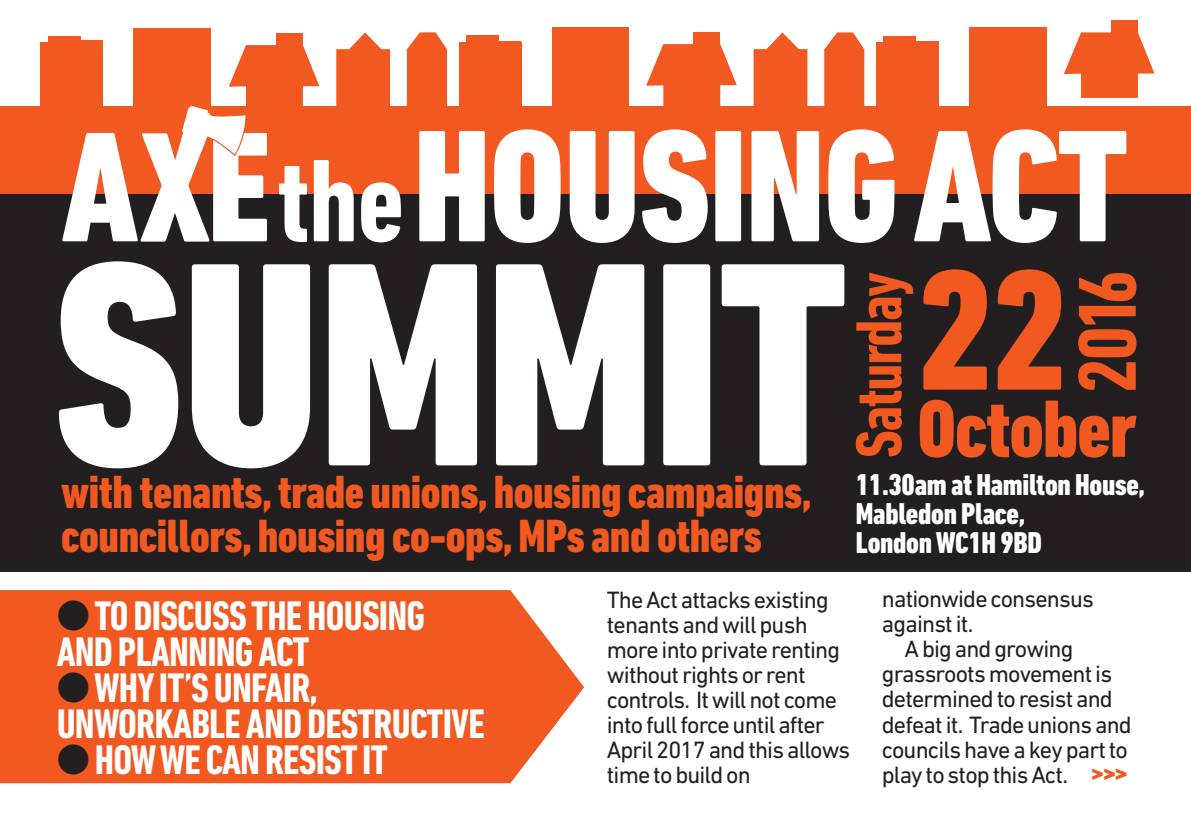
<style>
.page{position:relative;width:1191px;height:840px;background:#fff}
.page>*{position:absolute;margin:0;border:0;box-sizing:border-box;transform-origin:0 0}
.t1{font:800 condensed 295.4px "DIN Next LT Pro";letter-spacing:-.01em;color:#fff}
.t2{font:800 condensed 174.2px "DIN Next LT Pro";color:#f15921}
.t3{font:800 condensed 162px "DIN Next LT Pro";letter-spacing:-.01em;color:#fff}
.t4{font:700 condensed 83.6px "DIN Next LT Pro";color:#f15921}
.t5{font:800 condensed 82.6px "DIN Next LT Pro";letter-spacing:-.015em;color:#f15921}
.t6{font:700 condensed 66.2px "DIN Next LT Pro";letter-spacing:-.025em;color:#f15921}
.t7{font:800 condensed 47.4px/44.6px "DIN Next LT Pro";letter-spacing:-.01em;color:#f15921}
.t8{font:700 condensed 42px/36px "DIN Next LT Pro";letter-spacing:-.02em;color:#fff}
.t9{font:800 condensed 30.6px/29px "DIN Next LT Pro";letter-spacing:-.01em;color:#fff}
.t10{font:800 condensed 28px "DIN Next LT Pro";color:#f15921}
.t11{font:24px/25px "DIN Next LT Pro";letter-spacing:-.035em;color:#231f20}
.s1{font-size:159.2px}
.s2{font-weight:700;font-size:119.4px}
.s3{color:#231f20}
</style>
<div class="page">
<div style="left:0;top:106px;width:1191px;height:216px;background:#f15921"></div>
<div style="left:40px;top:42px;width:13px;height:67px;background:#f15921"></div>
<div style="left:48px;top:37px;width:32px;height:77px;background:#f15921"></div>
<div style="left:71px;top:41px;width:32px;height:71px;background:#f15921"></div>
<div style="left:134px;top:28px;width:77px;height:85px;background:#f15921"></div>
<div style="left:276px;top:33px;width:27px;height:38px;background:#f15921"></div>
<div style="left:459px;top:42px;width:62px;height:73px;background:#f15921"></div>
<div style="left:466px;top:36px;width:33px;height:12px;background:#f15921"></div>
<div style="left:488px;top:41px;width:33px;height:12px;background:#f15921"></div>
<div style="left:552px;top:27px;width:77px;height:88px;background:#f15921"></div>
<svg style="left:407px;top:32px;width:40px;height:74px;background:#f26531"></svg>
<div style="left:876px;top:42px;width:62px;height:73px;background:#f15921"></div>
<div style="left:883px;top:36px;width:33px;height:12px;background:#f15921"></div>
<div style="left:905px;top:41px;width:33px;height:12px;background:#f15921"></div>
<svg style="left:824px;top:32px;width:40px;height:74px;background:#f26632"></svg>
<svg style="left:336px;top:32px;width:54px;height:74px"></svg>
<svg style="left:753px;top:32px;width:54px;height:74px"></svg>
<div style="left:969px;top:27px;width:77px;height:85px;background:#f15921"></div>
<div style="left:1111px;top:21px;width:26px;height:37px;background:#f15921"></div>
<svg style="left:1064px;top:32px;width:90px;height:66px"></svg>
<div style="left:693px;top:32px;width:27px;height:38px;background:#f15921"></div>
<svg style="left:646px;top:44px;width:91px;height:62px"></svg>
<div style="left:0;top:193px;width:1191px;height:378px;background:#231f20"></div>
<div style="left:0;top:590px;width:584px;height:192px;background:#f15921"></div>
<svg style="left:140px;top:45px;width:179px;height:196px"></svg>
<h3 class="t3" style="left:61px;top:131px;width:1068px"><span class="s1">A E</span><span class="s2">the</span>HOUSINGACT</h3>
<h1 class="t1" style="left:53px;top:264px;width:797px">SUMMIT</h1>
<h3 class="t7" style="left:61px;top:473px;width:752px">with tenants,trade unions, housing campaigns, councillors, housing co-ops,MPs and others</h3>
<h2 class="t2" style="left:917px;top:271px;width:152px">22</h2>
<h3 class="t6" style="left:856px;top:458px;width:188px;rotate:-90deg">Saturday</h3>
<h3 class="t4" style="left:1078px;top:393px;width:125px;rotate:-90deg">2016</h3>
<h3 class="t5" style="left:917px;top:400px;width:221px">October</h3>
<p class="t9" style="left:856px;top:472px;width:291px">11.30amat Hamilton House,<br>Mabledon Place,<br>LondonWC1H 9BD</p>
<h3 class="t8" style="left:57px;top:600px;width:370px"><span class="s3">●</span>TO DISCUSS THE HOUSING<br>AND PLANNING ACT</h3>
<h3 class="t8" style="left:57px;top:672px;width:429px"><span class="s3">●</span>WHYIT’S UNFAIR,<br>UNWORKABLE AND DESTRUCTIVE</h3>
<h3 class="t8" style="left:57px;top:744px;width:332px"><span class="s3">●</span>HOWWE CANRESIST IT</h3>
<p class="t11" style="left:607px;top:589px;width:245px">TheActattacksexisting tenantsandwillpush moreintoprivaterenting without rightsor rent controls. Itwillnot come intofullforceuntilafter<br>April2017andthisallows timetobuildon</p>
<p class="t11" style="left:882px;top:588px;width:213px">nationwideconsensus againstit.</p>
<p class="t11" style="left:882px;top:638px;width:251px;text-indent:23px">Abigandgrowing grassrootsmovementis determinedtoresistand defeatit. Tradeunionsand councilshaveakeypartto play tostopthisAct.</p>
<p class="t10" style="left:1091px;top:762px;width:38px">&gt;&gt;&gt;</p>
</div>
